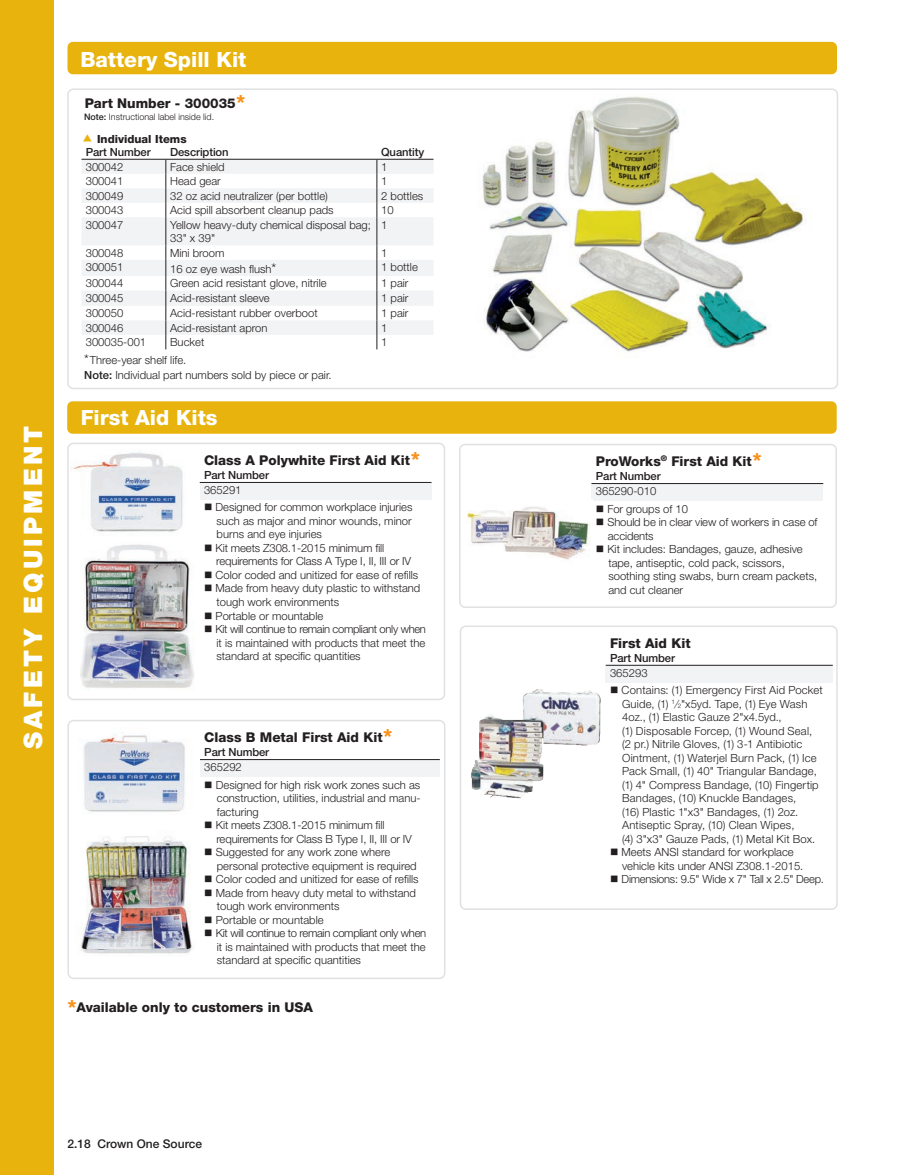
<style>
.page{position:relative;width:918px;height:1175px;background:#fff}
.page>*{position:absolute;margin:0;border:0;box-sizing:border-box;transform-origin:0 0}
.t1{font:900 25.5px "Helvetica Neue LT Std";letter-spacing:.125em;color:#fff}
.t2{font:800 21px "Helvetica Neue LT Std";color:#fff}
.t3{font:800 21px "Helvetica Neue LT Std";color:#f7931d}
.t4{font:800 13.5px "Helvetica Neue LT Std";color:#231f20}
.t5{font:500 12px "Helvetica Neue LT Std";color:#231f20}
.t6{font:300 11.25px/13.5px "Helvetica Neue LT Std";color:#231f20}
.t7{font:500 11.25px "Helvetica Neue LT Std";letter-spacing:-.01em;color:#231f20}
.t8{font:300 11.25px "Helvetica Neue LT Std";letter-spacing:-.02em;color:#231f20}
.t9{font:800 11.25px "Helvetica Neue LT Std";color:#231f20}
.t10{font:300 9px "Helvetica Neue LT Std";color:#231f20}
.s1{font-size:13.5px}
.s2{font-weight:500}
.s3{font-size:21px;color:#f7931d}
.s4{font-size:6.15px}
</style>
<div class="page">
<div style="left:67px;top:42px;width:770px;height:32px;background:#e7b30c;border-radius:5px"></div>
<div style="left:67px;top:401px;width:770px;height:33px;background:#e7b30c;border-radius:5px"></div>
<div style="left:67px;top:88px;width:771px;height:301px;border:2px solid #e0e1e3;border-radius:5px"></div>
<img style="left:482px;top:96px;width:324px;height:256px">
<svg style="left:82px;top:160px;width:351px;height:175px;fill:#f2f3f4"></svg>
<hr style="left:81px;top:159px;width:85px;height:1px;background:#231f20">
<hr style="left:166px;top:159px;width:211px;height:1px;background:#231f20">
<hr style="left:377px;top:159px;width:57px;height:1px;background:#231f20">
<svg style="left:166px;top:159px;width:1px;height:190px"></svg>
<svg style="left:377px;top:159px;width:1px;height:190px"></svg>
<div style="left:67px;top:443px;width:378px;height:257px;border:2px solid #e0e1e3;border-radius:5px"></div>
<div style="left:67px;top:720px;width:378px;height:259px;border:2px solid #e0e1e3;border-radius:5px"></div>
<div style="left:200px;top:482px;width:232px;height:17px;background:#f2f3f4"></div>
<hr style="left:200px;top:482px;width:232px;height:1px;background:#231f20">
<div style="left:200px;top:759px;width:240px;height:17px;background:#f2f3f4"></div>
<hr style="left:200px;top:759px;width:240px;height:1px;background:#231f20">
<img style="left:71px;top:453px;width:112px;height:79px">
<img style="left:80px;top:544px;width:114px;height:144px">
<img style="left:81px;top:836px;width:111px;height:118px">
<img style="left:83px;top:734px;width:102px;height:78px">
<div style="left:460px;top:625px;width:378px;height:285px;border:2px solid #e0e1e3;border-radius:5px"></div>
<div style="left:606px;top:665px;width:227px;height:17px;background:#f2f3f4"></div>
<hr style="left:606px;top:665px;width:227px;height:1px;background:#231f20">
<img style="left:471px;top:689px;width:130px;height:110px">
<div style="left:459px;top:444px;width:378px;height:164px;border:2px solid #e0e1e3;border-radius:5px"></div>
<div style="left:592px;top:483px;width:231px;height:17px;background:#f2f3f4"></div>
<hr style="left:592px;top:483px;width:231px;height:1px;background:#231f20">
<img style="left:467px;top:506px;width:123px;height:54px">
<div style="left:0;top:0;width:54px;height:1174px;background:#e7b30c"></div>
<h1 class="t1" style="left:18px;top:749px;width:325px;rotate:-90deg">SAFETY EQUIPMENT</h1>
<h2 class="t2" style="left:80px;top:47px;width:168px">Battery Spill Kit</h2>
<p class="t4" style="left:85px;top:95px;width:153px">Part Number - 300035</p>
<p class="t9" style="left:97px;top:132px;width:91px">Individual Items</p>
<p class="t7" style="left:86px;top:145px;width:66px">Part Number</p>
<p class="t7" style="left:170px;top:145px;width:60px">Description</p>
<p class="t7" style="left:381px;top:145px;width:44px">Quantity</p>
<p class="t6" style="left:86px;top:159px;width:39px">300042</p>
<p class="t6" style="left:170px;top:159px;width:56px">Face shield</p>
<p class="t6" style="left:381px;top:159px;width:8px">1</p>
<p class="t6" style="left:86px;top:174px;width:39px">300041</p>
<p class="t6" style="left:170px;top:174px;width:52px">Head gear</p>
<p class="t6" style="left:381px;top:174px;width:8px">1</p>
<p class="t6" style="left:86px;top:188px;width:39px">300049</p>
<p class="t6" style="left:170px;top:188px;width:159px">32 oz acid neutralizer (per bottle)</p>
<p class="t6" style="left:381px;top:188px;width:44px">2 bottles</p>
<p class="t6" style="left:86px;top:203px;width:39px">300043</p>
<p class="t6" style="left:170px;top:203px;width:165px">Acid spill absorbent cleanup pads</p>
<p class="t6" style="left:381px;top:203px;width:14px">10</p>
<p class="t6" style="left:86px;top:218px;width:39px">300047</p>
<p class="t6" style="left:170px;top:218px;width:202px">Yellow heavy-duty chemical disposal bag;<br>33" x 39"</p>
<p class="t6" style="left:381px;top:218px;width:8px">1</p>
<p class="t6" style="left:86px;top:246px;width:39px">300048</p>
<p class="t6" style="left:170px;top:246px;width:56px">Mini broom</p>
<p class="t6" style="left:381px;top:246px;width:8px">1</p>
<p class="t6" style="left:86px;top:260px;width:39px">300051</p>
<p class="t6" style="left:170px;top:262px;width:108px">16 oz eye wash flush<span class="s1">*</span></p>
<p class="t6" style="left:381px;top:260px;width:38px">1 bottle</p>
<p class="t6" style="left:86px;top:276px;width:39px">300044</p>
<p class="t6" style="left:170px;top:276px;width:158px">Green acid resistant glove, nitrile</p>
<p class="t6" style="left:381px;top:276px;width:29px">1 pair</p>
<p class="t6" style="left:86px;top:291px;width:39px">300045</p>
<p class="t6" style="left:170px;top:291px;width:101px">Acid-resistant sleeve</p>
<p class="t6" style="left:381px;top:291px;width:29px">1 pair</p>
<p class="t6" style="left:86px;top:306px;width:39px">300050</p>
<p class="t6" style="left:170px;top:306px;width:149px">Acid-resistant rubber overboot</p>
<p class="t6" style="left:381px;top:306px;width:29px">1 pair</p>
<p class="t6" style="left:86px;top:321px;width:39px">300046</p>
<p class="t6" style="left:170px;top:321px;width:99px">Acid-resistant apron</p>
<p class="t6" style="left:381px;top:321px;width:8px">1</p>
<p class="t6" style="left:86px;top:335px;width:62px">300035-001</p>
<p class="t6" style="left:170px;top:335px;width:36px">Bucket</p>
<p class="t6" style="left:381px;top:335px;width:8px">1</p>
<h2 class="t3" style="left:236px;top:90px;width:11px">*</h2>
<p class="t10" style="left:84px;top:112px;width:132px"><span class="s2">Note:</span> Instructional label inside lid.</p>
<p class="t6" style="left:84px;top:352px;width:249px;line-height:15px"><span class="s1">*</span>Three-year shelf life.<br><span class="s2">Note:</span> Individual part numbers sold by piece or pair.</p>
<h2 class="t2" style="left:81px;top:405px;width:138px">First Aid Kits</h2>
<h2 class="t3" style="left:411px;top:447px;width:11px">*</h2>
<p class="t4" style="left:204px;top:452px;width:208px">Class A Polywhite First Aid Kit</p>
<p class="t7" style="left:204px;top:468px;width:66px">Part Number</p>
<p class="t6" style="left:204px;top:483px;width:39px">365291</p>
<p class="t6" style="left:217px;top:500px;width:197px;text-align:justify;text-indent:-13px">■ Designed for common workplace injuries such as major and minor wounds, minor burns and eye injuries</p>
<p class="t6" style="left:216px;top:541px;width:197px;text-indent:-12px">■ Kit meets Z308.1-2015 minimum fill requirements for Class A Type I, II, III or IV</p>
<p class="t6" style="left:204px;top:568px;width:216px">■ Color coded and unitized for ease of refills</p>
<p class="t6" style="left:217px;top:581px;width:205px;text-indent:-13px">■ Made from heavy duty plastic to withstand tough work environments</p>
<p class="t6" style="left:204px;top:608px;width:121px">■ Portable or mountable</p>
<p class="t6" style="left:217px;top:622px;width:211px;text-align:justify;text-indent:-13px">■ Kit will continue to remain compliant only when it is maintained with products that meet the standard at specific quantities</p>
<h2 class="t3" style="left:383px;top:724px;width:11px">*</h2>
<p class="t4" style="left:204px;top:729px;width:180px">Class B Metal First Aid Kit</p>
<p class="t7" style="left:204px;top:745px;width:66px">Part Number</p>
<p class="t6" style="left:204px;top:760px;width:39px">365292</p>
<p class="t6" style="left:217px;top:777px;width:205px;text-align:justify;text-indent:-13px">■ Designed for high risk work zones such as construction, utilities, industrial and manu&shy;facturing</p>
<p class="t6" style="left:216px;top:818px;width:197px;text-indent:-12px">■ Kit meets Z308.1-2015 minimum fill requirements for Class B Type I, II, III or IV</p>
<p class="t6" style="left:217px;top:845px;width:201px;text-indent:-13px">■ Suggested for any work zone where personal protective equipment is required</p>
<p class="t6" style="left:204px;top:872px;width:216px">■ Color coded and unitized for ease of refills</p>
<p class="t6" style="left:217px;top:885px;width:201px;text-indent:-13px">■ Made from heavy duty metal to withstand tough work environments</p>
<p class="t6" style="left:204px;top:912px;width:121px">■ Portable or mountable</p>
<p class="t6" style="left:217px;top:926px;width:211px;text-align:justify;text-indent:-13px">■ Kit will continue to remain compliant only when it is maintained with products that meet the standard at specific quantities</p>
<p class="t4" style="left:68px;top:999px;width:247px"><span class="s3">*</span>Available only to customers in USA</p>
<p class="t5" style="left:68px;top:1136px;width:136px">2.18 Crown One Source</p>
<h2 class="t3" style="left:752px;top:448px;width:11px">*</h2>
<p class="t4" style="left:596px;top:453px;width:158px">ProWorks<sup>®</sup> First Aid Kit</p>
<p class="t7" style="left:596px;top:469px;width:66px">Part Number</p>
<p class="t6" style="left:596px;top:484px;width:62px">365290-010</p>
<p class="t6" style="left:596px;top:501px;width:94px">■ For groups of 10</p>
<p class="t6" style="left:608px;top:515px;width:211px;text-indent:-12px">■ Should be in clear view of workers in case of accidents</p>
<p class="t6" style="left:608px;top:542px;width:210px;text-indent:-13px">■ Kit includes: Bandages, gauze, adhesive tape, antiseptic, cold pack, scissors, soothing sting swabs, burn cream packets, and cut cleaner</p>
<p class="t4" style="left:610px;top:634px;width:82px">First Aid Kit</p>
<p class="t7" style="left:610px;top:651px;width:66px">Part Number</p>
<p class="t6" style="left:610px;top:665px;width:39px">365293</p>
<p class="t6" style="left:622px;top:683px;width:202px;text-indent:-12px">■ Contains: (1) Emergency First Aid Pocket Guide, (1) <sup>1</sup>⁄<span class="s4">2</span>"x5yd. Tape, (1) Eye Wash 4oz., (1) Elastic Gauze 2"x4.5yd.,<br>(1) Disposable Forcep, (1) Wound Seal, (2 pr.) Nitrile Gloves, (1) 3-1 Antibiotic Ointment, (1) Waterjel Burn Pack, (1) Ice Pack Small, (1) 40" Triangular Bandage, (1) 4" Compress Bandage, (10) Fingertip Bandages, (10) Knuckle Bandages,<br>(16) Plastic 1"x3" Bandages, (1) 2oz.<br>Antiseptic Spray, (10) Clean Wipes,<br>(4) 3"x3" Gauze Pads, (1) Metal Kit Box.</p>
<p class="t6" style="left:622px;top:845px;width:183px;text-indent:-12px">■ Meets ANSI standard for workplace vehicle kits under ANSI Z308.1-2015.</p>
<p class="t8" style="left:610px;top:872px;width:215px">■ Dimensions: 9.5" Wide x 7" Tall x 2.5" Deep.</p>
</div>
